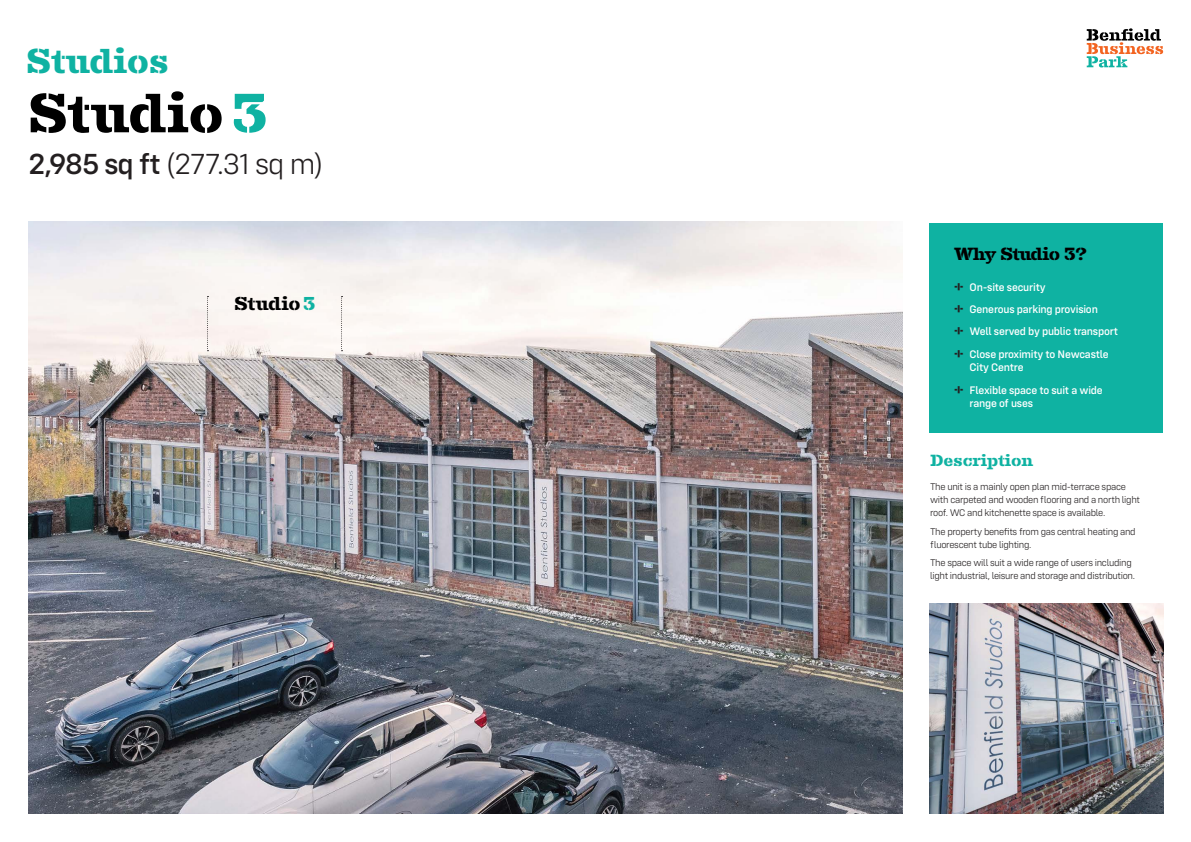
<style>
.page{position:relative;width:1191px;height:842px;background:#fff}
.page>*{position:absolute;margin:0;border:0;box-sizing:border-box;transform-origin:0 0}
.t1{font:58px "Albiona Heavy Stencil";letter-spacing:-.01em;color:#000}
.t2{font:36.4px "Albiona Heavy Stencil";letter-spacing:-.005em;color:#0fb2a2}
.t3{font:300 30px "Config";letter-spacing:-.04em;color:#231f20}
.t4{font:19.7px "Albiona Heavy Stencil";letter-spacing:-.01em;color:#000}
.t5{font:18.5px "Albiona Heavy Stencil";letter-spacing:-.04em;color:#000}
.t6{font:17px "Albiona Heavy Stencil";color:#0fb2a2}
.t7{font:500 11.3px/13.6px "Config";letter-spacing:-.02em;color:#fff}
.t8{font:300 10px/13px "Config";letter-spacing:-.03em;color:#231f20}
.s1{color:#0fb2a2}
.s2{font-weight:500}
.s3{font-family:"Albiona Heavy Stencil";font-weight:400;font-size:18.5px;color:#231f20}
</style>
<div class="page">
<svg style="left:1086px;top:28px;width:77px;height:39px"></svg>
<img style="left:28px;top:222px;width:874px;height:592px">
<img style="left:929px;top:604px;width:234px;height:210px">
<div style="left:929px;top:223px;width:234px;height:209px;background:#0fb2a2"></div>
<svg style="left:207px;top:296px;width:1px;height:55px"></svg>
<svg style="left:341px;top:296px;width:1px;height:55px"></svg>
<p class="t2" style="left:27px;top:40px;width:144px">Studios</p>
<p class="t1" style="left:28px;top:79px;width:241px">Studio <span class="s1">3</span></p>
<p class="t3" style="left:28px;top:147px;width:296px"><span class="s2">2,985 sq ft</span> (277.31 sq m)</p>
<p class="t4" style="left:234px;top:292px;width:83px">Studio <span class="s1">3</span></p>
<p class="t5" style="left:954px;top:243px;width:134px">Why Studio 3?</p>
<p class="t7" style="left:954px;top:280px;width:93px"><span class="s3">+</span> On-site security</p>
<p class="t7" style="left:954px;top:302px;width:145px"><span class="s3">+</span> Generous parking provision</p>
<p class="t7" style="left:954px;top:325px;width:165px"><span class="s3">+</span> Well served by public transport</p>
<p class="t7" style="left:969px;top:347px;width:140px;text-indent:-15px"><span class="s3">+</span> Close proximity to Newcastle<br>City Centre</p>
<p class="t7" style="left:969px;top:383px;width:135px;text-indent:-15px"><span class="s3">+</span> Flexible space to suit a wide range of uses</p>
<p class="t6" style="left:930px;top:450px;width:105px">Description</p>
<p class="t8" style="left:930px;top:480px;width:211px">The unit is a mainly open plan mid-terrace space with carpeted and wooden flooring and a north light roof. WC and kitchenette space is available.</p>
<p class="t8" style="left:930px;top:525px;width:207px">The property benefits from gas central heating and fluorescent tube lighting.</p>
<p class="t8" style="left:930px;top:556px;width:206px">The space will suit a wide range of users including light industrial, leisure and storage and distribution.</p>
</div>
